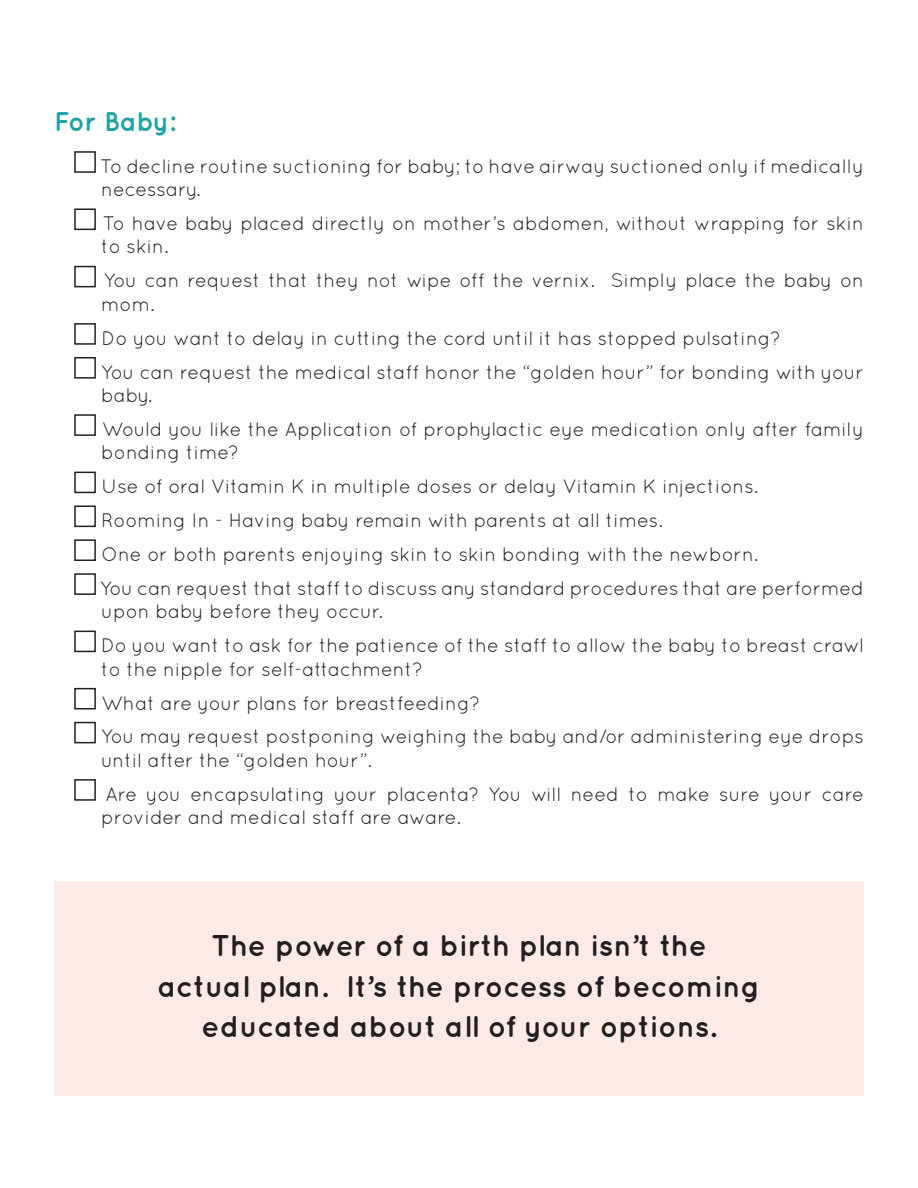
<style>
.page{position:relative;width:918px;height:1188px;background:#fff}
.page>*{position:absolute;margin:0;border:0;box-sizing:border-box;transform-origin:0 0}
.t1{font:700 30px/40.5px "Quicksand";color:#231f20;text-align:center}
.t2{font:700 27px "Quicksand";letter-spacing:-.02em;color:#21a2a4}
.t3{font:19.5px/23.4px "Quicksand";color:#231f20}
</style>
<div class="page">
<div style="left:54px;top:881px;width:810px;height:214px;background:#fceae7"></div>
<div style="left:74px;top:151px;width:22px;height:22px;border:2px solid #231f20"></div>
<div style="left:74px;top:208px;width:22px;height:22px;border:2px solid #231f20"></div>
<div style="left:74px;top:266px;width:22px;height:21px;border:2px solid #231f20"></div>
<div style="left:74px;top:323px;width:22px;height:22px;border:2px solid #231f20"></div>
<div style="left:74px;top:357px;width:22px;height:22px;border:2px solid #231f20"></div>
<div style="left:74px;top:414px;width:22px;height:22px;border:2px solid #231f20"></div>
<div style="left:74px;top:472px;width:22px;height:21px;border:2px solid #231f20"></div>
<div style="left:74px;top:506px;width:22px;height:21px;border:2px solid #231f20"></div>
<div style="left:74px;top:539px;width:22px;height:22px;border:2px solid #231f20"></div>
<div style="left:74px;top:573px;width:22px;height:22px;border:2px solid #231f20"></div>
<div style="left:74px;top:631px;width:22px;height:21px;border:2px solid #231f20"></div>
<div style="left:74px;top:688px;width:22px;height:22px;border:2px solid #231f20"></div>
<div style="left:74px;top:722px;width:22px;height:21px;border:2px solid #231f20"></div>
<div style="left:74px;top:779px;width:22px;height:22px;border:2px solid #231f20"></div>
<p class="t2" style="left:54px;top:106px;width:123px">For Baby:</p>
<p class="t3" style="left:100px;top:154px;width:765px">To decline routine suctioning for baby; to have airway suctioned only if medically necessary.</p>
<p class="t3" style="left:101px;top:211px;width:764px">To have baby placed directly on mother’s abdomen, without wrapping for skin to skin.</p>
<p class="t3" style="left:101px;top:269px;width:764px">You can request that they not wipe off the vernix. Simply place the baby on mom.</p>
<p class="t3" style="left:102px;top:326px;width:681px">Do you want to delay in cutting the cord until it has stopped pulsating?</p>
<p class="t3" style="left:101px;top:360px;width:764px">You can request the medical staff honor the “golden hour” for bonding with your baby.</p>
<p class="t3" style="left:101px;top:417px;width:764px">Would you like the Application of prophylactic eye medication only after family bonding time?</p>
<p class="t3" style="left:102px;top:474px;width:658px">Use of oral Vitamin K in multiple doses or delay Vitamin K injections.</p>
<p class="t3" style="left:102px;top:508px;width:563px">Rooming In - Having baby remain with parents at all times.</p>
<p class="t3" style="left:102px;top:542px;width:658px">One or both parents enjoying skin to skin bonding with the newborn.</p>
<p class="t3" style="left:100px;top:576px;width:765px">You can request that staff to discuss any standard procedures that are performed upon baby before they occur.</p>
<p class="t3" style="left:101px;top:633px;width:764px">Do you want to ask for the patience of the staff to allow the baby to breast crawl to the nipple for self-attachment?</p>
<p class="t3" style="left:102px;top:691px;width:380px">What are your plans for breastfeeding?</p>
<p class="t3" style="left:101px;top:725px;width:764px">You may request postponing weighing the baby and/or administering eye drops until after the “golden hour”.</p>
<p class="t3" style="left:101px;top:782px;width:764px">Are you encapsulating your placenta? You will need to make sure your care provider and medical staff are aware.</p>
<p class="t1" style="left:158px;top:925px;width:604px">The power of a birth plan isn’t the<br>actual plan. It’s the process of becoming educated about all of your options.</p>
</div>
